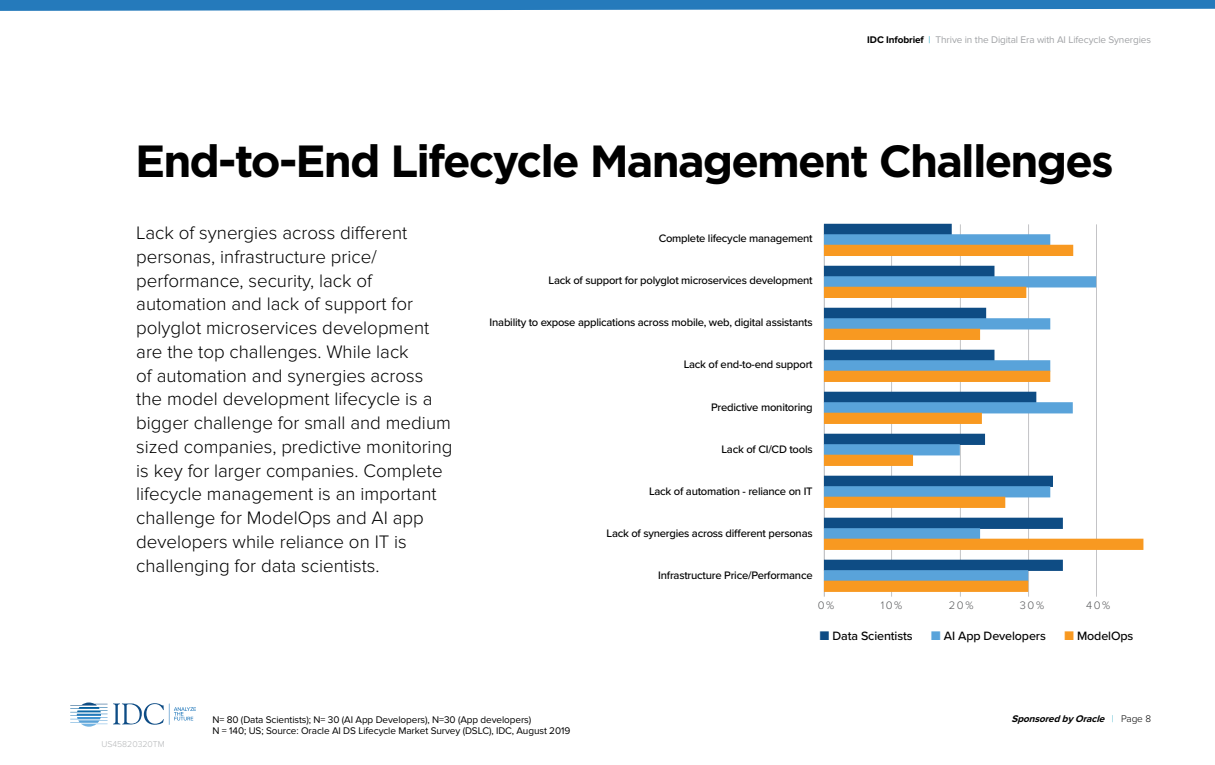
<style>
.page{position:relative;width:1215px;height:765px;background:#fff}
.page>*{position:absolute;margin:0;border:0;box-sizing:border-box;transform-origin:0 0}
.t1{font:700 45px "Gotham";letter-spacing:-.04em;color:#000}
.t2{font:300 18.75px/23.8px "Proxima Nova";color:#000}
.t3{font:500 12.5px "Proxima Nova";letter-spacing:-.01em;color:#000}
.t4{font:500 11.25px "Proxima Nova";letter-spacing:-.02em;color:#000}
.t5{font:300 11.25px "Proxima Nova";letter-spacing:.14em;color:#58595b}
.t6{font:10px "Proxima Nova";letter-spacing:-.01em;color:#000}
.t7{font:10px "Proxima Nova";letter-spacing:-.01em;color:#a1a3a6}
.t8{font:italic 700 10px "Proxima Nova";color:#000}
.t9{font:300 8.75px "Proxima Nova";color:#b4b6b8}
.s1{font-weight:700;color:#000}
.s2{color:#36aec7}
.s3{color:#0e4c84}
.s4{color:#59a3da}
.s5{color:#f89921}
.s6{font-weight:300;font-style:normal;color:#36aec7}
.s7{font-weight:300;font-style:normal}
</style>
<div class="page">
<svg style="left:70px;top:703px;width:126px;height:24px"></svg>
<svg style="left:0;top:0;width:1215px;height:11px;background:#3b87c2"></svg>
<hr style="left:824px;top:224px;width:1px;height:373px;background:#3b3e45">
<hr style="left:1096px;top:224px;width:1px;height:373px;background:#3b3e45">
<hr style="left:1028px;top:224px;width:1px;height:373px;background:#3b3e45">
<hr style="left:960px;top:224px;width:1px;height:373px;background:#3b3e45">
<hr style="left:891px;top:224px;width:1px;height:373px;background:#3b3e45">
<div style="left:824px;top:224px;width:128px;height:11px;background:#0e4c84"></div>
<div style="left:824px;top:266px;width:170px;height:11px;background:#0e4c84"></div>
<div style="left:824px;top:434px;width:161px;height:11px;background:#0e4c84"></div>
<div style="left:824px;top:350px;width:170px;height:11px;background:#0e4c84"></div>
<div style="left:824px;top:518px;width:239px;height:11px;background:#0e4c84"></div>
<div style="left:824px;top:308px;width:162px;height:11px;background:#0e4c84"></div>
<div style="left:824px;top:476px;width:229px;height:11px;background:#0e4c84"></div>
<div style="left:824px;top:392px;width:212px;height:11px;background:#0e4c84"></div>
<div style="left:824px;top:560px;width:239px;height:11px;background:#0e4c84"></div>
<div style="left:824px;top:234px;width:226px;height:12px;background:#59a3da"></div>
<div style="left:824px;top:276px;width:272px;height:11px;background:#59a3da"></div>
<div style="left:824px;top:444px;width:136px;height:11px;background:#59a3da"></div>
<div style="left:824px;top:360px;width:226px;height:11px;background:#59a3da"></div>
<div style="left:824px;top:528px;width:156px;height:11px;background:#59a3da"></div>
<div style="left:824px;top:318px;width:226px;height:11px;background:#59a3da"></div>
<div style="left:824px;top:486px;width:226px;height:11px;background:#59a3da"></div>
<div style="left:824px;top:402px;width:249px;height:11px;background:#59a3da"></div>
<div style="left:824px;top:570px;width:204px;height:11px;background:#59a3da"></div>
<div style="left:824px;top:245px;width:249px;height:11px;background:#f89921"></div>
<div style="left:824px;top:287px;width:202px;height:11px;background:#f89921"></div>
<div style="left:824px;top:455px;width:89px;height:11px;background:#f89921"></div>
<div style="left:824px;top:371px;width:226px;height:11px;background:#f89921"></div>
<div style="left:824px;top:539px;width:319px;height:11px;background:#f89921"></div>
<div style="left:824px;top:329px;width:156px;height:11px;background:#f89921"></div>
<div style="left:824px;top:497px;width:181px;height:11px;background:#f89921"></div>
<div style="left:824px;top:413px;width:158px;height:11px;background:#f89921"></div>
<div style="left:824px;top:581px;width:204px;height:11px;background:#f89921"></div>
<p class="t7" style="left:867px;top:34px;width:285px"><span class="s1">IDC Infobrief</span> <span class="s2">|</span> Thrive in the Digital Era with AI Lifecycle Synergies</p>
<p class="t1" style="left:135px;top:135px;width:980px">End-to-End Lifecycle Management Challenges</p>
<p class="t2" style="left:136px;top:221px;width:318px">Lack of synergies across different personas, infrastructure price/ performance, security, lack of automation and lack of support for polyglot microservices development are the top challenges. While lack<br>of automation and synergies across the model development lifecycle is a bigger challenge for small and medium sized companies, predictive monitoring is key for larger companies. Complete lifecycle management is an important challenge for ModelOps and AI app developers while reliance on IT is challenging for data scientists.</p>
<p class="t4" style="left:659px;top:230px;width:156px">Complete lifecycle management</p>
<p class="t4" style="left:549px;top:272px;width:266px">Lack of support for polyglot microservices development</p>
<p class="t4" style="left:490px;top:314px;width:325px">Inability to expose applications across mobile, web, digital assistants</p>
<p class="t4" style="left:684px;top:356px;width:130px">Lack of end-to-end support</p>
<p class="t4" style="left:711px;top:398px;width:103px">Predictive monitoring</p>
<p class="t4" style="left:722px;top:441px;width:93px">Lack of CI/CD tools</p>
<p class="t4" style="left:649px;top:483px;width:165px">Lack of automation - reliance on IT</p>
<p class="t4" style="left:607px;top:525px;width:208px">Lack of synergies across different personas</p>
<p class="t4" style="left:658px;top:567px;width:156px">Infrastructure Price/Performance</p>
<p class="t9" style="left:101px;top:739px;width:65px">US45820320TM</p>
<p class="t6" style="left:212px;top:713px;width:320px">N= 80 (Data Scientists); N= 30 (AI App Developers), N=30 (App developers)</p>
<p class="t6" style="left:212px;top:725px;width:359px">N = 140; US; Source: Oracle AI DS Lifecycle Market Survey (DSLC), IDC, August 2019</p>
<p class="t5" style="left:818px;top:598px;width:18px">0%</p>
<p class="t5" style="left:881px;top:598px;width:23px">10%</p>
<p class="t5" style="left:949px;top:598px;width:26px">20%</p>
<p class="t5" style="left:1020px;top:598px;width:26px">30%</p>
<p class="t5" style="left:1086px;top:598px;width:26px">40%</p>
<p class="t3" style="left:820px;top:626px;width:94px"><span class="s3">■</span> Data Scientists</p>
<p class="t3" style="left:931px;top:626px;width:116px"><span class="s4">■</span> AI App Developers</p>
<p class="t3" style="left:1064px;top:626px;width:71px"><span class="s5">■</span> ModelOps</p>
<p class="t8" style="left:1011px;top:713px;width:141px">SponsoredbyOracle <span class="s6">|</span> <span class="s7">P a g e 8</span></p>
</div>
